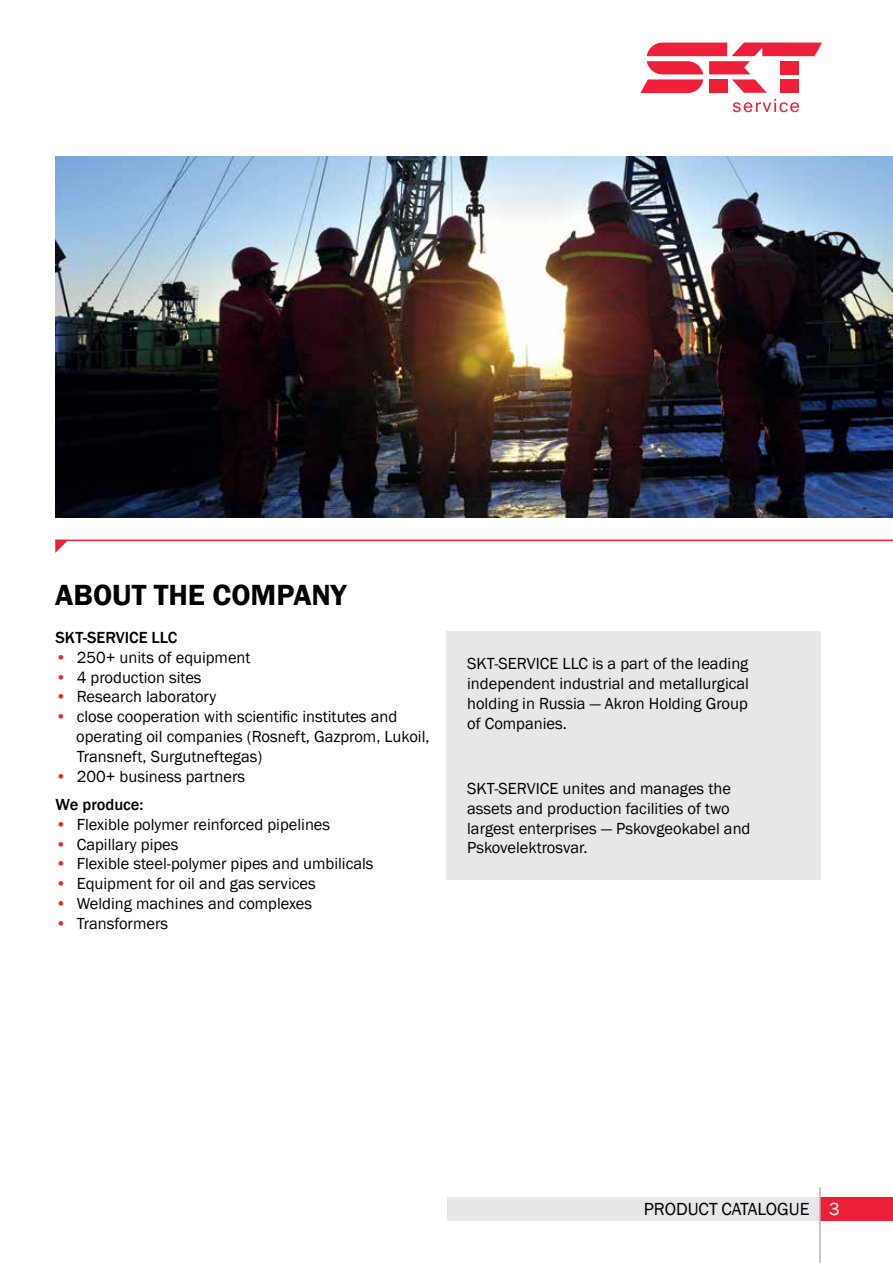
<style>
.page{position:relative;width:893px;height:1263px;background:#fff}
.page>*{position:absolute;margin:0;border:0;box-sizing:border-box;transform-origin:0 0}
.t1{font:600 30px "Franklin Gothic";color:#000}
.t2{font:18px "Franklin Gothic";color:#000}
.t3{font:18px "Franklin Gothic";color:#fff}
.t4{font:16.5px/19.8px "Franklin Gothic";color:#000}
.t5{font:500 16.5px "Franklin Gothic";color:#000}
.s1{color:#ee2525}
.s2{font-weight:500}
</style>
<div class="page">
<div style="left:448px;top:1197px;width:374px;height:23px;background:#e6e7e8"></div>
<svg style="left:640px;top:43px;width:182px;height:50px"></svg>
<svg style="left:733px;top:99px;width:66px;height:13px"></svg>
<div style="left:446px;top:631px;width:375px;height:249px;background:#e6e7e8"></div>
<img style="left:56px;top:156px;width:837px;height:362px">
<svg style="left:55px;top:541px;width:13px;height:12px"></svg>
<hr style="left:55px;top:540px;width:838px;height:1px;background:#ee2038">
<div style="left:820px;top:1197px;width:73px;height:23px;background:#ee2038"></div>
<hr style="left:819px;top:1187px;width:2px;height:76px;background:#bcbec0">
<h1 class="t1" style="left:55px;top:576px;width:293px">ABOUT THE COMPANY</h1>
<p class="t5" style="left:56px;top:627px;width:123px">SKT-SERVICE LLC</p>
<p class="t4" style="left:56px;top:648px;width:197px"><span class="s1">•</span> 250+ units of equipment</p>
<p class="t4" style="left:56px;top:668px;width:148px"><span class="s1">•</span> 4 production sites</p>
<p class="t4" style="left:56px;top:687px;width:162px"><span class="s1">•</span> Research laboratory</p>
<p class="t4" style="left:76px;top:707px;width:355px;text-indent:-21px"><span class="s1">•</span> close cooperation with scientific institutes and operating oil companies (Rosneft, Gazprom, Lukoil,<br>Transneft, Surgutneftegas)</p>
<p class="t4" style="left:56px;top:762px;width:191px;line-height:28.3px"><span class="s1">•</span> 200+ business partners<br><span class="s2">We produce:</span></p>
<p class="t4" style="left:56px;top:815px;width:276px"><span class="s1">•</span> Flexible polymer reinforced pipelines</p>
<p class="t4" style="left:56px;top:834px;width:125px"><span class="s1">•</span> Capillary pipes</p>
<p class="t4" style="left:56px;top:854px;width:319px"><span class="s1">•</span> Flexible steel-polymer pipes and umbilicals</p>
<p class="t4" style="left:56px;top:874px;width:262px"><span class="s1">•</span> Equipment for oil and gas services</p>
<p class="t4" style="left:56px;top:894px;width:258px"><span class="s1">•</span> Welding machines and complexes</p>
<p class="t4" style="left:56px;top:914px;width:114px"><span class="s1">•</span> Transformers</p>
<p class="t4" style="left:467px;top:654px;width:283px;text-align:justify">SKT-SERVICE LLC is a part of the leading independent industrial and metallurgical holding in Russia — Akron Holding Group of Companies.</p>
<p class="t4" style="left:467px;top:779px;width:285px">SKT-SERVICE unites and manages the assets and production facilities of two largest enterprises — Pskovgeokabel and Pskovelektrosvar.</p>
<p class="t2" style="left:644px;top:1198px;width:167px">PRODUCT CATALOGUE</p>
<p class="t3" style="left:829px;top:1198px;width:12px">3</p>
</div>
